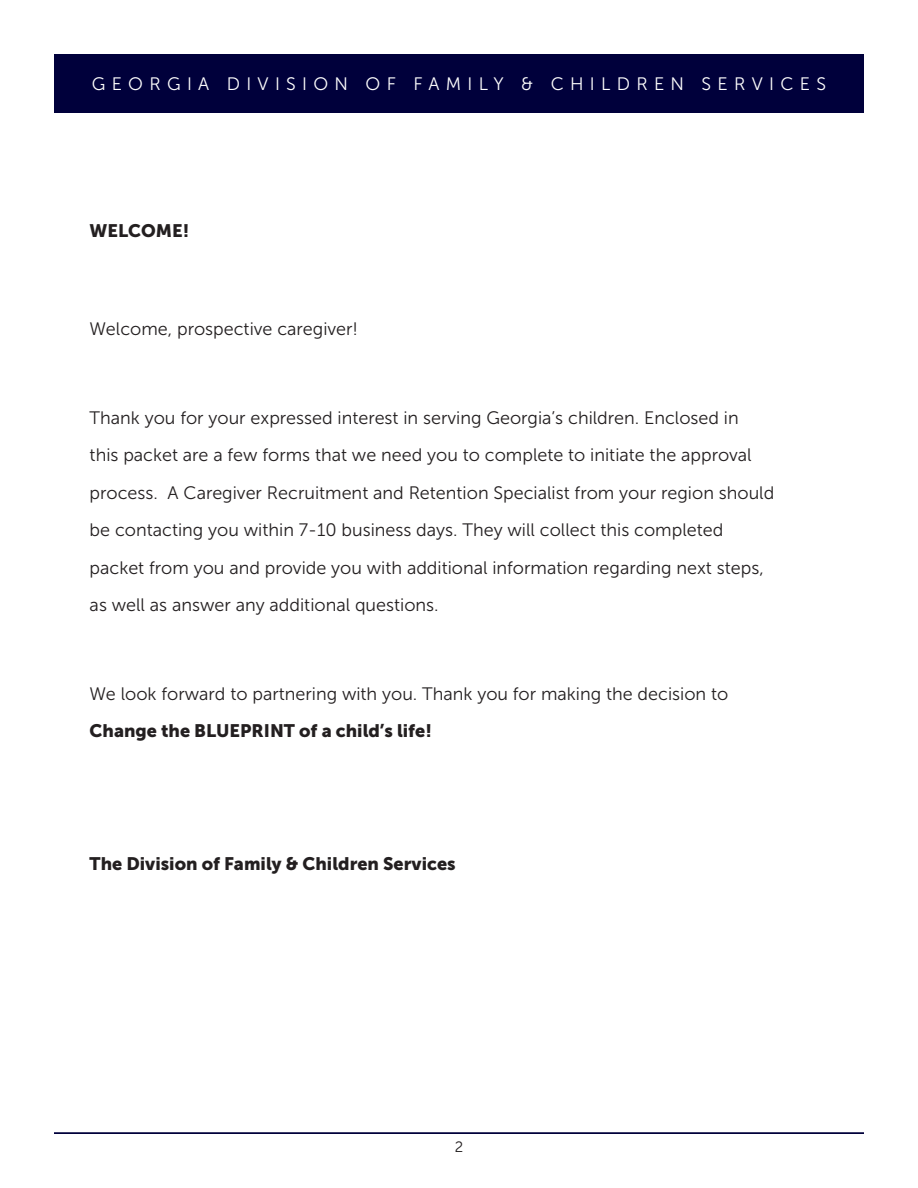
<style>
.page{position:relative;width:918px;height:1188px;background:#fff}
.page>*{position:absolute;margin:0;border:0;box-sizing:border-box;transform-origin:0 0}
.t1{font:18px/37.5px "Museo Sans 300";color:#231f20}
.t2{font:18px "Museo Sans 900";color:#231f20}
.t3{font:18px "Museo Sans 300";letter-spacing:.35em;color:#fff}
.t4{font:15px "Museo Sans 300";color:#231f20}
.s1{font-family:"Museo Sans 900"}
</style>
<div class="page">
<hr style="left:54px;top:1132px;width:810px;height:2px;background:#00003b">
<div style="left:54px;top:54px;width:810px;height:58px;background:#00003b"></div>
<p class="t3" style="left:92px;top:74px;width:736px">GEORGIA DIVISION OF FAMILY &amp; CHILDREN SERVICES</p>
<p class="t2" style="left:90px;top:220px;width:101px">WELCOME!</p>
<p class="t1" style="left:90px;top:311px;width:270px">Welcome, prospective caregiver!</p>
<p class="t1" style="left:90px;top:399px;width:686px">Thank you for your expressed interest in serving Georgia’s children. Enclosed in<br>this packet are a few forms that we need you to complete to initiate the approval process. A Caregiver Recruitment and Retention Specialist from your region should be contacting you within 7-10 business days. They will collect this completed packet from you and provide you with additional information regarding next steps, as well as answer any additional questions.</p>
<p class="t1" style="left:90px;top:675px;width:640px">We look forward to partnering with you. Thank you for making the decision to<br><span class="s1">Change the BLUEPRINT of a child’s life!</span></p>
<p class="t2" style="left:90px;top:854px;width:368px">The Division of Family &amp; Children Services</p>
<p class="t4" style="left:455px;top:1138px;width:10px">2</p>
</div>
